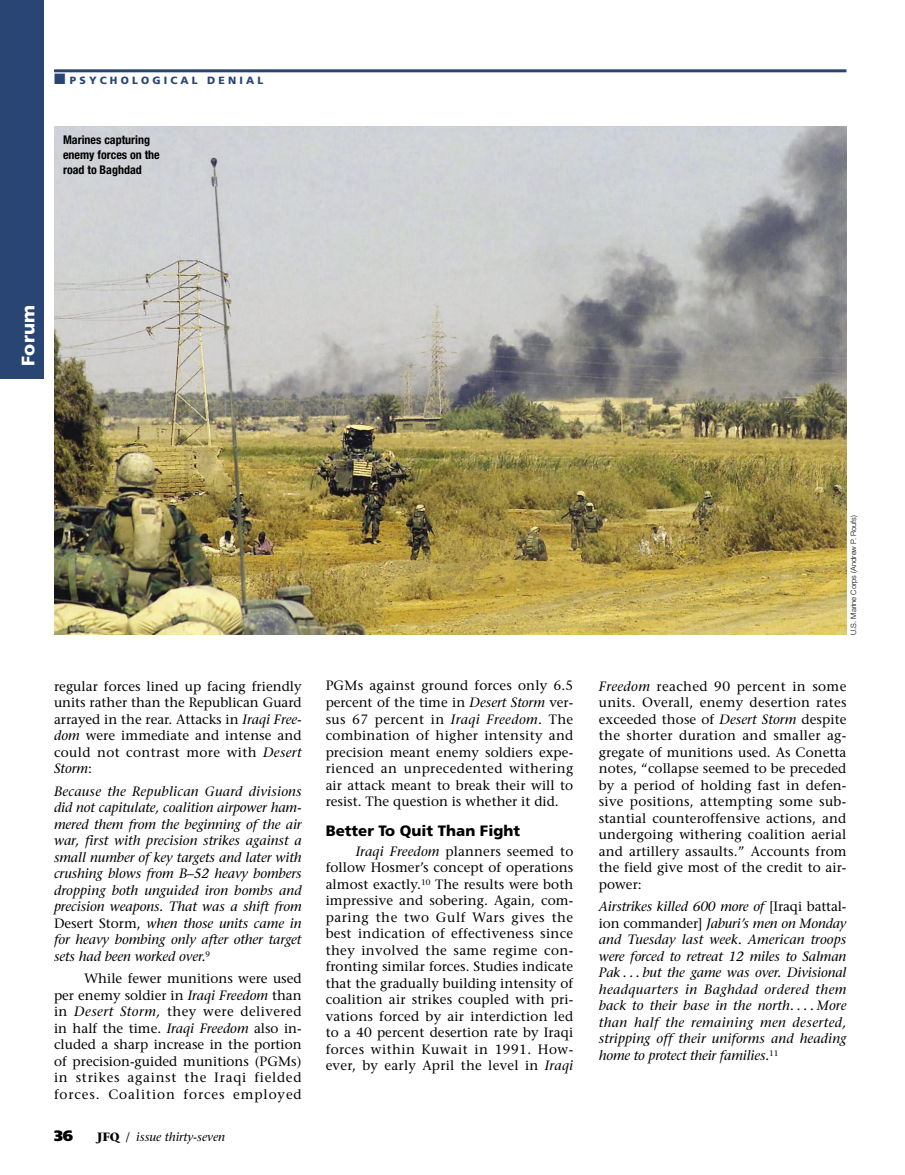
<style>
.page{position:relative;width:905px;height:1175px;background:#fff}
.page>*{position:absolute;margin:0;border:0;box-sizing:border-box;transform-origin:0 0}
.t1{font:900 18px "Frutiger";letter-spacing:.01em;color:#fff}
.I_Head_One_10_12{font:900 15px "Frutiger";color:#000}
.t2{font:900 15px "Frutiger";color:#000}
.A_Txt_9_11{font:13.5px/16.5px "Stone Serif";letter-spacing:.01em;color:#000;text-align:justify}
.A_Txt_9_11-2{font:italic 13.5px/16.5px "Stone Serif";letter-spacing:-.005em;color:#000;text-align:justify}
.D_Caption_8_10{font:700 condensed 12px/15px "Helvetica Neue";color:#000}
.t3{font:italic 12px "Stone Serif";color:#000}
.t4{font:900 10.5px "Frutiger";letter-spacing:.3em;color:#284574}
.E_PhotoCrdt_5{font:300 7.5px "Helvetica Neue";color:#000}
.s1{font-style:italic}
.s2{font-style:normal}
.s3{font-weight:700;font-style:normal}
</style>
<div class="page">
<hr style="left:54px;top:69px;width:792px;height:3px;background:#284574">
<div style="left:0;top:0;width:44px;height:378px;background:#284574"></div>
<img style="left:54px;top:126px;width:792px;height:508px">
<p class="t4" style="left:54px;top:74px;width:211px">■ PSYCHOLOGICAL DENIAL</p>
<p class="D_Caption_8_10" style="left:63px;top:132px;width:98px">Marines capturing enemy forces on the road to Baghdad</p>
<p class="t1" style="left:17px;top:366px;width:62px;rotate:-90deg">Forum</p>
<p class="A_Txt_9_11" style="left:54px;top:677px;width:249px">regular forces lined up facing friendly units rather than the Republican Guard arrayed in the rear. Attacks in <span class="s1">Iraqi Free&shy;dom</span> were immediate and intense and could not contrast more with <span class="s1">Desert Storm</span>:</p>
<p class="A_Txt_9_11-2" style="left:54px;top:782px;width:249px">Because the Republican Guard divisions did not capitulate, coalition airpower ham&shy;mered them from the beginning of the air war, first with precision strikes against a small number of key targets and later with crushing blows from B–52 heavy bombers dropping both unguided iron bombs and precision weapons. That was a shift from <span class="s2">Desert Storm,</span> when those units came in for heavy bombing only after other target sets had been worked over.<sup>9</sup></p>
<p class="A_Txt_9_11" style="left:54px;top:970px;width:249px;text-indent:30px">While fewer munitions were used per enemy soldier in <span class="s1">Iraqi Freedom</span> than in <span class="s1">Desert Storm,</span> they were delivered in half the time. <span class="s1">Iraqi Freedom</span> also in&shy;cluded a sharp increase in the portion of precision-guided munitions (PGMs) in strikes against the Iraqi fielded forces. Coalition forces employed</p>
<p class="t2" style="left:54px;top:1127px;width:21px">36</p>
<p class="t3" style="left:97px;top:1130px;width:129px"><span class="s3">JFQ</span> <span class="s2">/</span> issue thirty-seven</p>
<p class="A_Txt_9_11" style="left:326px;top:677px;width:249px">PGMs against ground forces only 6.5 percent of the time in <span class="s1">Desert Storm</span> ver&shy;sus 67 percent in <span class="s1">Iraqi Freedom</span>. The combination of higher intensity and precision meant enemy soldiers expe&shy;rienced an unprecedented withering air attack meant to break their will to resist. The question is whether it did.</p>
<p class="I_Head_One_10_12" style="left:326px;top:821px;width:196px">Better To Quit Than Fight</p>
<p class="A_Txt_9_11" style="left:326px;top:842px;width:249px;text-indent:30px"><span class="s1">Iraqi Freedom</span> planners seemed to follow Hosmer’s concept of operations almost exactly.<sup>10</sup> The results were both impressive and sobering. Again, com&shy;paring the two Gulf Wars gives the best indication of effectiveness since they involved the same regime con&shy;fronting similar forces. Studies indicate that the gradually building intensity of coalition air strikes coupled with pri&shy;vations forced by air interdiction led to a 40 percent desertion rate by Iraqi forces within Kuwait in 1991. How&shy;ever, by early April the level in <span class="s1">Iraqi</span></p>
<p class="E_PhotoCrdt_5" style="left:848px;top:634px;width:121px;rotate:-90deg">U.S. Marine Corps (Andrew P. Roufs)</p>
<p class="A_Txt_9_11" style="left:598px;top:677px;width:249px"><span class="s1">Freedom</span> reached 90 percent in some units. Overall, enemy desertion rates exceeded those of <span class="s1">Desert Storm</span> despite the shorter duration and smaller ag&shy;gregate of munitions used. As Conetta notes, “collapse seemed to be preceded by a period of holding fast in defen&shy;sive positions, attempting some sub&shy;stantial counteroffensive actions, and undergoing withering coalition aerial and artillery assaults.” Accounts from the field give most of the credit to air&shy;power:</p>
<p class="A_Txt_9_11-2" style="left:598px;top:898px;width:249px">Airstrikes killed 600 more of <span class="s2">[Iraqi battal&shy;ion commander]</span> Jaburi’s men on Monday and Tuesday last week. American troops were forced to retreat 12 miles to Salman Pak . . . but the game was over. Divisional headquarters in Baghdad ordered them back to their base in the north. . . . More than half the remaining men deserted, stripping off their uniforms and heading home to protect their families.<sup>11</sup></p>
</div>
